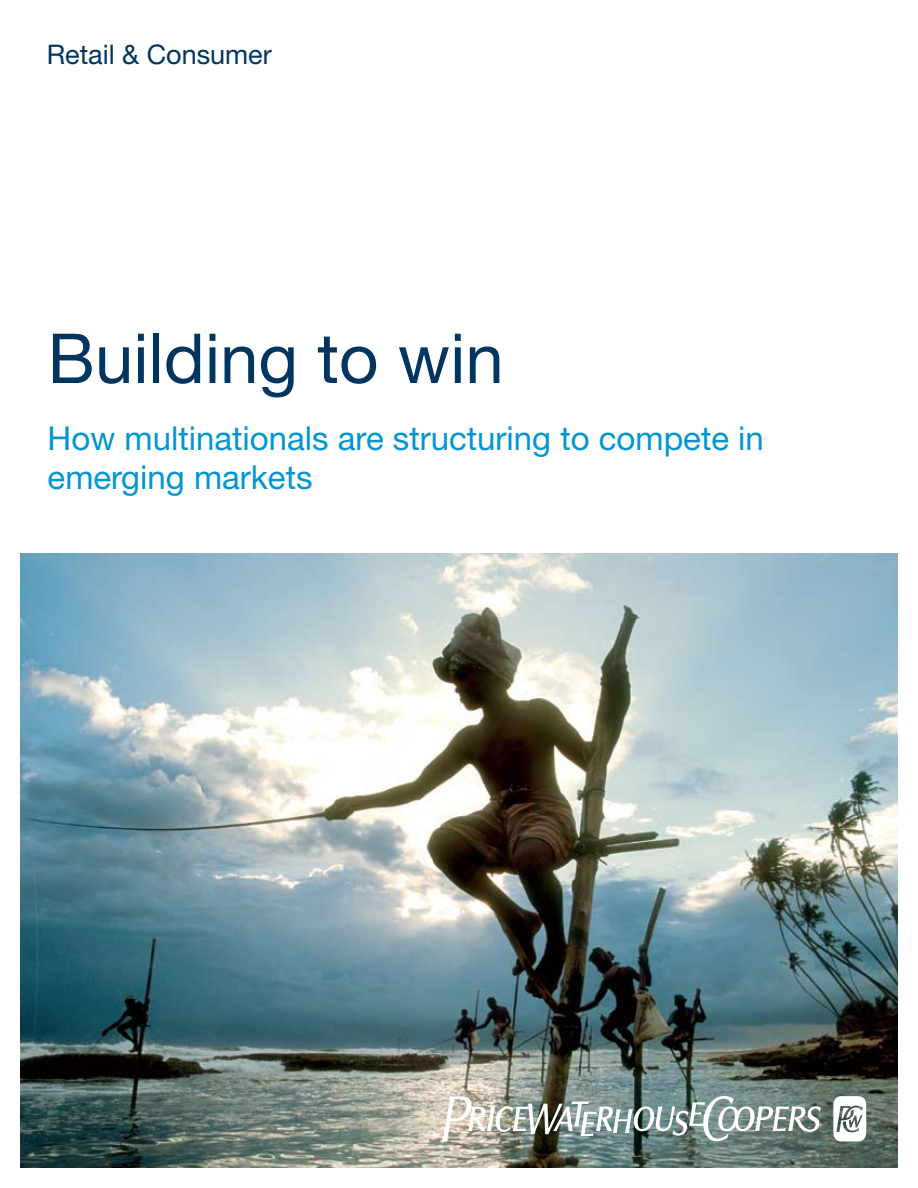
<style>
.page{position:relative;width:918px;height:1188px;background:#fff}
.page>*{position:absolute;margin:0;border:0;box-sizing:border-box;transform-origin:0 0}
.t1{font:69px "Helvetica Neue";color:#00355f}
.t2{font:56.7px "Pw C Logo";color:#fff}
.t3{font:33px/39.6px "Helvetica Neue";color:#0095d3}
.t4{font:27px "Helvetica Neue";color:#00355f}
</style>
<div class="page">
<img style="left:20px;top:554px;width:878px;height:614px">
<p class="t4" style="left:47px;top:38px;width:227px">Retail &amp; Consumer</p>
<h1 class="t1" style="left:48px;top:317px;width:458px">Building to win</h1>
<p class="t3" style="left:48px;top:418px;width:718px">How multinationals are structuring to compete in emerging markets</p>
<h2 class="t2" style="left:442px;top:1086px;width:431px">pwc</h2>
</div>
